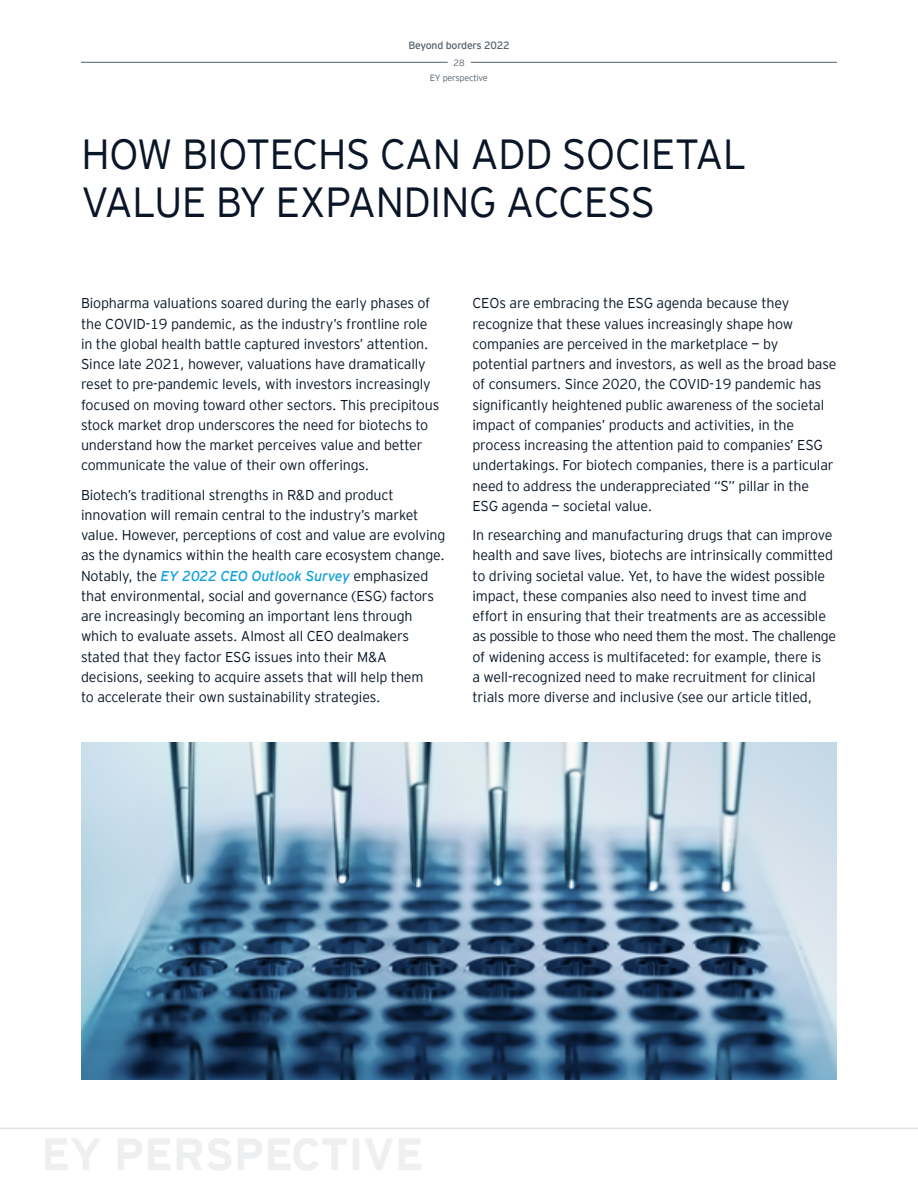
<style>
.page{position:relative;width:918px;height:1188px;background:#fff}
.page>*{position:absolute;margin:0;border:0;box-sizing:border-box;transform-origin:0 0}
.t1{font:300 42px/48px "EY Interstate";letter-spacing:-.02em;color:#0a1627}
.t2{font:300 14.25px/20.2px "EY Interstate";letter-spacing:-.01em;color:#0a1627}
.t3{font:10.5px "EY Interstate";letter-spacing:-.02em;color:#54606b}
.t4{font:300 9px/15.1px "EY Interstate";letter-spacing:-.02em;color:#54606b;text-align:center}
.s1{font-weight:400;font-style:italic;color:#11a1dc}
</style>
<div class="page">
<img style="left:81px;top:742px;width:756px;height:338px">
<hr style="left:81px;top:62px;width:367px;height:1px;background:#54606b">
<hr style="left:471px;top:62px;width:366px;height:1px;background:#54606b">
<hr style="left:0;top:1128px;width:918px;height:1px;background:#a7afb5">
<p class="t3" style="left:408px;top:38px;width:103px">Beyond borders 2022</p>
<p class="t4" style="left:430px;top:55px;width:59px">28<br>EY perspective</p>
<h1 class="t1" style="left:81px;top:127px;width:668px">HOW BIOTECHS CAN ADD SOCIETAL<br>VALUE BY EXPANDING ACCESS</h1>
<p class="t2" style="left:81px;top:292px;width:360px">Biopharma valuations soared during the early phases of the COVID-19 pandemic, as the industry’s frontline role in the global health battle captured investors’ attention.<br>Since late 2021, however, valuations have dramatically reset to pre-pandemic levels, with investors increasingly focused on moving toward other sectors. This precipitous stock market drop underscores the need for biotechs to understand how the market perceives value and better communicate the value of their own offerings.</p>
<p class="t2" style="left:81px;top:484px;width:366px">Biotech’s traditional strengths in R&amp;D and product innovation will remain central to the industry’s market value. However, perceptions of cost and value are evolving as the dynamics within the health care ecosystem change.<br>Notably, the <span class="s1">EY 2022 CEO Outlook Survey</span> emphasized that environmental, social and governance (ESG) factors are increasingly becoming an important lens through which to evaluate assets. Almost all CEO dealmakers stated that they factor ESG issues into their M&amp;A decisions, seeking to acquire assets that will help them<br>to accelerate their own sustainability strategies.</p>
<p class="t2" style="left:473px;top:292px;width:366px">CEOs are embracing the ESG agenda because they recognize that these values increasingly shape how companies are perceived in the marketplace — by potential partners and investors, as well as the broad base of consumers. Since 2020, the COVID-19 pandemic has significantly heightened public awareness of the societal impact of companies’ products and activities, in the process increasing the attention paid to companies’ ESG undertakings. For biotech companies, there is a particular need to address the underappreciated “S” pillar in the ESG agenda — societal value.</p>
<p class="t2" style="left:473px;top:524px;width:365px">In researching and manufacturing drugs that can improve health and save lives, biotechs are intrinsically committed to driving societal value. Yet, to have the widest possible impact, these companies also need to invest time and effort in ensuring that their treatments are as accessible as possible to those who need them the most. The challenge of widening access is multifaceted: for example, there is<br>a well-recognized need to make recruitment for clinical trials more diverse and inclusive (see our article titled,</p>
</div>
